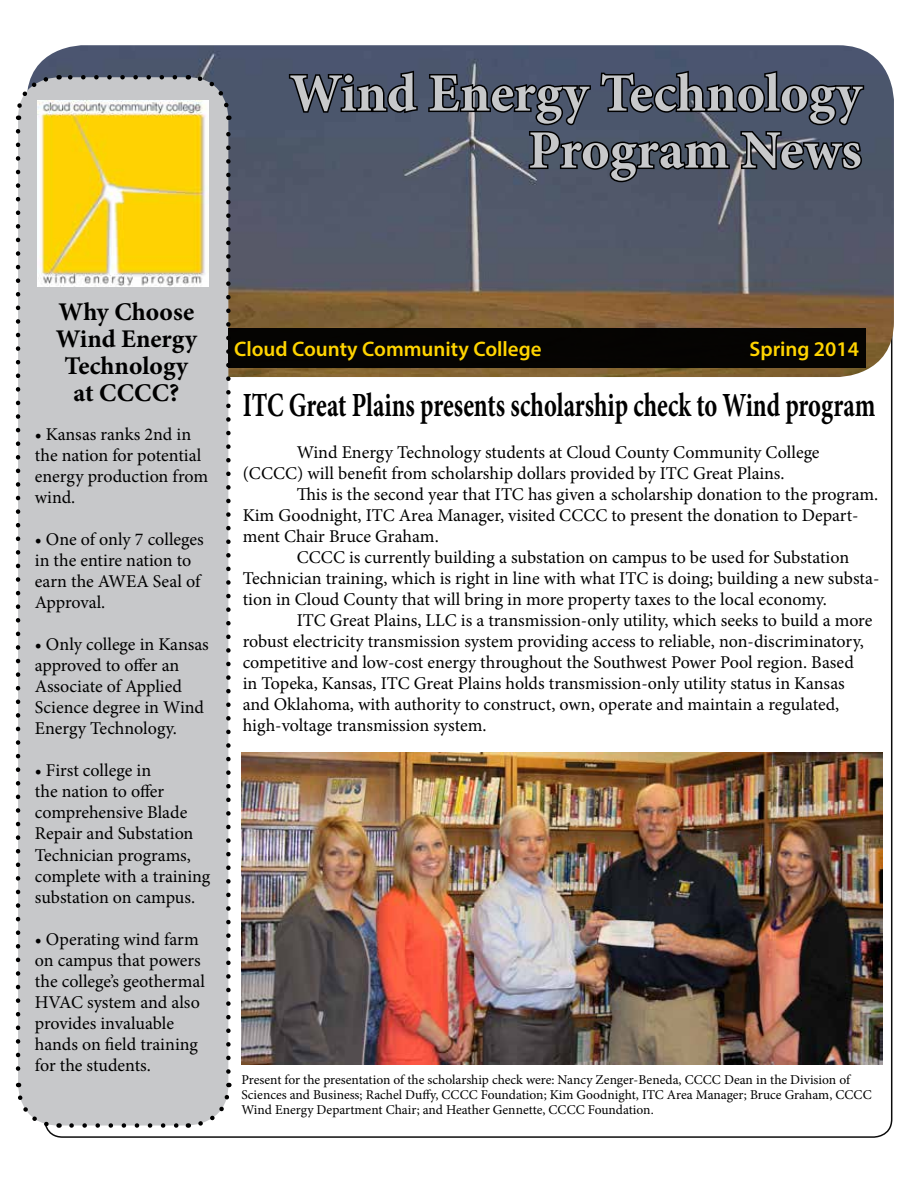
<style>
.page{position:relative;width:918px;height:1188px;background:#fff}
.page>*{position:absolute;margin:0;border:0;box-sizing:border-box;transform-origin:0 0}
.t1{font:700 54px/57px "Minion Pro";color:#c7c8ca;text-align:right}
.t2{font:700 33.9px "Minion Pro";color:#000;scale:.72 1}
.t3{font:700 25.5px/27px "Minion Pro";color:#000;text-align:center}
.t4{font:600 21px "Myriad Pro";color:#ffd400}
.t5{font:18px/21px "Minion Pro";color:#000}
.t6{font:13.5px/15px "Minion Pro";color:#000}
</style>
<div class="page">
<img style="left:32px;top:45px;width:862px;height:332px">
<div style="left:18px;top:77px;width:210px;height:1049px;background:#c7c8ca;border-radius:40px"></div>
<svg style="left:72px;top:1123px;width:109px;height:5px"></svg>
<svg style="left:15px;top:74px;width:37px;height:46px"></svg>
<svg style="left:15px;top:131px;width:45px;height:999px"></svg>
<svg style="left:195px;top:1083px;width:37px;height:43px"></svg>
<svg style="left:188px;top:73px;width:44px;height:999px"></svg>
<svg style="left:59px;top:75px;width:116px;height:5px"></svg>
<div style="left:228px;top:329px;width:638px;height:39px;background:#000"></div>
<img style="left:38px;top:100px;width:170px;height:187px">
<svg style="left:287px;top:69px;width:133px;height:46px;background:#313948"></svg>
<svg style="left:427px;top:69px;width:439px;height:115px;background:#3d4453"></svg>
<img style="left:241px;top:752px;width:642px;height:313px">
<h1 class="t1" style="left:290px;top:64px;width:574px">Wind Energy Technology<br>Program News</h1>
<h3 class="t3" style="left:56px;top:298px;width:143px">Why Choose<br>Wind Energy<br>Technology at CCCC?</h3>
<p class="t5" style="left:35px;top:424px;width:175px">• Kansas ranks 2nd in the nation for potential energy production from wind.</p>
<p class="t5" style="left:35px;top:529px;width:170px">• One of only 7 colleges in the entire nation to earn the AWEA Seal of<br>Approval.</p>
<p class="t5" style="left:35px;top:634px;width:176px">• Only college in Kansas approved to offer an<br>Associate of Applied<br>Science degree in Wind<br>Energy Technology.</p>
<p class="t5" style="left:35px;top:760px;width:177px">• First college in<br>the nation to offer comprehensive Blade<br>Repair and Substation<br>Technician programs, complete with a training substation on campus.</p>
<p class="t5" style="left:35px;top:928px;width:172px">• Operating wind farm on campus that powers the college’s geothermal<br>HVAC system and also provides invaluable hands on field training for the students.</p>
<p class="t4" style="left:234px;top:335px;width:309px">Cloud County Community College</p>
<p class="t4" style="left:750px;top:335px;width:111px">Spring 2014</p>
<h2 class="t2" style="left:243px;top:381px;width:880px">ITC Great Plains presents scholarship check to Wind program</h2>
<p class="t5" style="left:243px;top:441px;width:578px;text-indent:54px">Wind Energy Technology students at Cloud County Community College (CCCC) will benefit from scholarship dollars provided by ITC Great Plains.</p>
<p class="t5" style="left:297px;top:483px;width:583px">This is the second year that ITC has given a scholarship donation to the program.</p>
<p class="t5" style="left:243px;top:504px;width:617px">Kim Goodnight, ITC Area Manager, visited CCCC to present the donation to Depart-</p>
<p class="t5" style="left:243px;top:525px;width:198px">ment Chair Bruce Graham.</p>
<p class="t5" style="left:297px;top:546px;width:554px">CCCC is currently building a substation on campus to be used for Substation</p>
<p class="t5" style="left:243px;top:567px;width:638px">Technician training, which is right in line with what ITC is doing; building a new substa-</p>
<p class="t5" style="left:243px;top:588px;width:586px">tion in Cloud County that will bring in more property taxes to the local economy.</p>
<p class="t5" style="left:297px;top:609px;width:577px">ITC Great Plains, LLC is a transmission-only utility, which seeks to build a more</p>
<p class="t5" style="left:243px;top:630px;width:623px">robust electricity transmission system providing access to reliable, non-discriminatory,</p>
<p class="t5" style="left:243px;top:651px;width:613px">competitive and low-cost energy throughout the Southwest Power Pool region. Based</p>
<p class="t5" style="left:243px;top:672px;width:604px">in Topeka, Kansas, ITC Great Plains holds transmission-only utility status in Kansas</p>
<p class="t5" style="left:243px;top:693px;width:598px">and Oklahoma, with authority to construct, own, operate and maintain a regulated,</p>
<p class="t5" style="left:243px;top:714px;width:245px">high-voltage transmission system.</p>
<p class="t6" style="left:241px;top:1072px;width:632px">Present for the presentation of the scholarship check were: Nancy Zenger-Beneda, CCCC Dean in the Division of<br>Sciences and Business; Rachel Duffy, CCCC Foundation; Kim Goodnight, ITC Area Manager; Bruce Graham, CCCC<br>Wind Energy Department Chair; and Heather Gennette, CCCC Foundation.</p>
</div>
